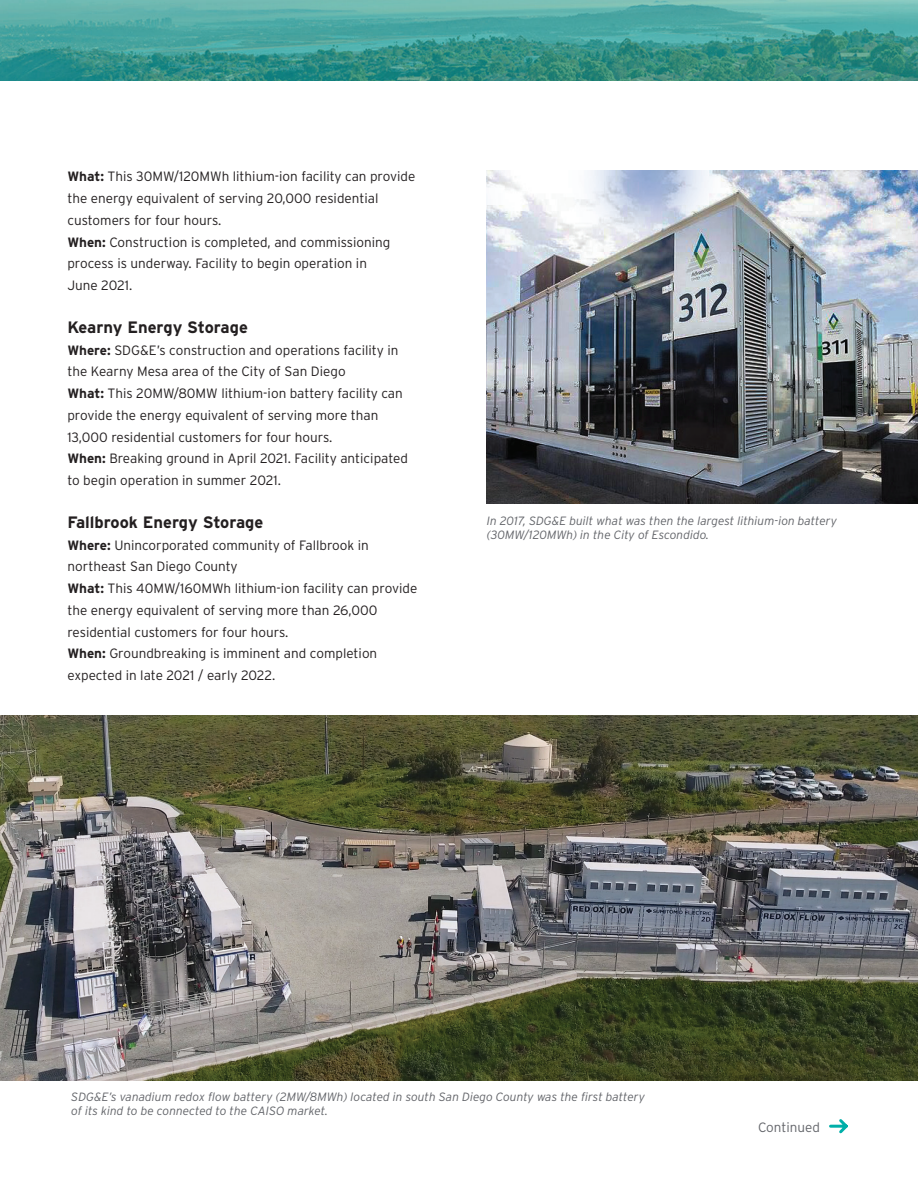
<style>
.page{position:relative;width:918px;height:1188px;background:#fff}
.page>*{position:absolute;margin:0;border:0;box-sizing:border-box;transform-origin:0 0}
.Subhead{font:700 16.5px "Interstate";color:#231f20}
.Body_text{font:300 13.5px/21.8px "Interstate";color:#231f20}
.t1{font:300 13.5px "Interstate";color:#63656a}
.t2{font:italic 300 12px/14.4px "Interstate";color:#63656a}
.s1{font-weight:700}
</style>
<div class="page">
<img style="left:0;top:0;width:918px;height:81px">
<img style="left:487px;top:171px;width:431px;height:332px">
<img style="left:0;top:716px;width:918px;height:364px">
<svg style="left:829px;top:1119px;width:19px;height:15px"></svg>
<p class="Body_text" style="left:67px;top:166px;width:350px"><span class="s1">What:</span> This 30MW/120MWh lithium-ion facility can provide the energy equivalent of serving 20,000 residential customers for four hours.</p>
<p class="Body_text" style="left:67px;top:231px;width:325px"><span class="s1">When:</span> Construction is completed, and commissioning process is underway. Facility to begin operation in<br>June 2021.</p>
<p class="Subhead" style="left:67px;top:318px;width:182px">Kearny Energy Storage</p>
<p class="Body_text" style="left:67px;top:339px;width:333px"><span class="s1">Where:</span> SDG&amp;E’s construction and operations facility in the Kearny Mesa area of the City of San Diego</p>
<p class="Body_text" style="left:67px;top:382px;width:337px"><span class="s1">What:</span> This 20MW/80MW lithium-ion battery facility can provide the energy equivalent of serving more than<br>13,000 residential customers for four hours.</p>
<p class="Body_text" style="left:67px;top:448px;width:342px"><span class="s1">When:</span> Breaking ground in April 2021. Facility anticipated to begin operation in summer 2021.</p>
<p class="Subhead" style="left:67px;top:513px;width:198px">Fallbrook Energy Storage</p>
<p class="Body_text" style="left:67px;top:534px;width:303px"><span class="s1">Where:</span> Unincorporated community of Fallbrook in northeast San Diego County</p>
<p class="Body_text" style="left:67px;top:577px;width:351px"><span class="s1">What:</span> This 40MW/160MWh lithium-ion facility can provide the energy equivalent of serving more than 26,000 residential customers for four hours.</p>
<p class="Body_text" style="left:67px;top:643px;width:311px"><span class="s1">When:</span> Groundbreaking is imminent and completion expected in late 2021 / early 2022.</p>
<p class="t2" style="left:487px;top:513px;width:352px">In 2017, SDG&amp;E built what was then the largest lithium-ion battery (30MW/120MWh) in the City of Escondido.</p>
<p class="t2" style="left:71px;top:1090px;width:575px">SDG&amp;E’s vanadium redox flow battery (2MW/8MWh) located in south San Diego County was the first battery of its kind to be connected to the CAISO market.</p>
<p class="t1" style="left:758px;top:1120px;width:64px">Continued</p>
</div>
